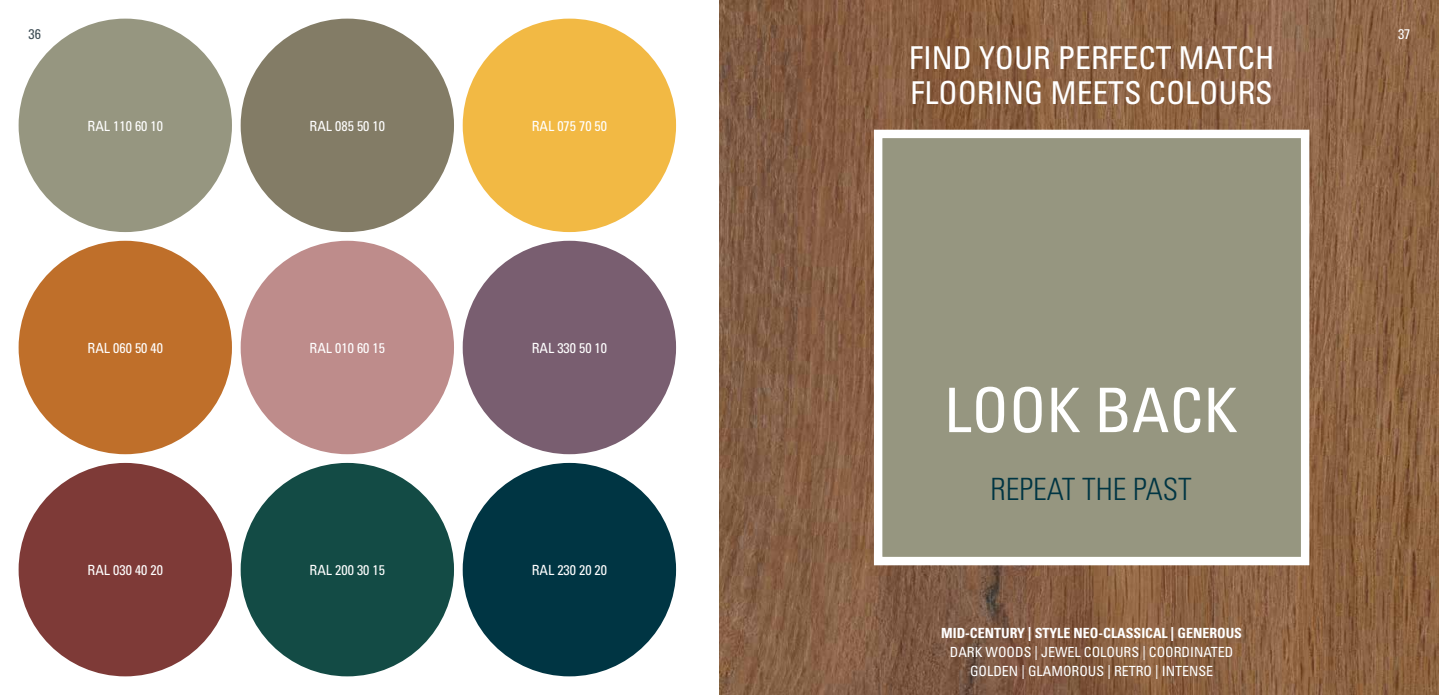
<style>
.page{position:relative;width:1439px;height:695px;background:#fff}
.page>*{position:absolute;margin:0;border:0;box-sizing:border-box;transform-origin:0 0}
.t1{font:condensed 61.43px "Univers LTCYR 57";color:#fff}
.t2{font:condensed 31.5px/35px "Univers LTCYR 57";color:#fff}
.t3{font:30.62px "Univers LTCYR 47 Light Cond";color:#003543}
.t4{font:condensed 14px/19.2px "Univers LTCYR 57";color:#fff;text-align:center}
.t5{font:14px "Univers LTCYR 67 Bold Cond";color:#fff}
.t6{font:condensed 14px "Univers LTCYR 57";color:#3f4e55}
</style>
<div class="page">
<img style="left:719px;top:0;width:720px;height:694px">
<div style="left:874px;top:130px;width:435px;height:435px;background:#969680;border:8px solid #fff"></div>
<div style="left:241px;top:241px;width:213px;height:213px;background:#be8c8b;border-radius:50%"></div>
<div style="left:241px;top:19px;width:213px;height:213px;background:#837c66;border-radius:50%"></div>
<div style="left:241px;top:463px;width:213px;height:213px;background:#134b45;border-radius:50%"></div>
<div style="left:19px;top:19px;width:213px;height:213px;background:#969680;border-radius:50%"></div>
<div style="left:19px;top:241px;width:213px;height:213px;background:#bf6f2a;border-radius:50%"></div>
<div style="left:19px;top:463px;width:213px;height:213px;background:#7e3a37;border-radius:50%"></div>
<div style="left:463px;top:19px;width:213px;height:213px;background:#f2b944;border-radius:50%"></div>
<div style="left:463px;top:241px;width:213px;height:213px;background:#795e70;border-radius:50%"></div>
<div style="left:463px;top:463px;width:213px;height:213px;background:#003543;border-radius:50%"></div>
<p class="t6" style="left:29px;top:25px;width:14px">36</p>
<p class="t4" style="left:1398px;top:24px;width:14px">37</p>
<h2 class="t2" style="left:909px;top:40px;width:367px">FIND YOUR PERFECT MATCH<br>FLOORING MEETS COLOURS</h2>
<p class="t4" style="left:88px;top:116px;width:77px">RAL 110 60 10</p>
<p class="t4" style="left:310px;top:116px;width:77px">RAL 085 50 10</p>
<p class="t4" style="left:532px;top:116px;width:77px">RAL 075 70 50</p>
<p class="t4" style="left:88px;top:338px;width:77px">RAL 060 50 40</p>
<p class="t4" style="left:310px;top:338px;width:77px">RAL 010 60 15</p>
<p class="t4" style="left:532px;top:338px;width:77px">RAL 330 50 10</p>
<h1 class="t1" style="left:944px;top:371px;width:295px">LOOK BACK</h1>
<h3 class="t3" style="left:990px;top:468px;width:203px">REPEAT THE PAST</h3>
<p class="t4" style="left:88px;top:560px;width:77px">RAL 030 40 20</p>
<p class="t4" style="left:310px;top:560px;width:77px">RAL 200 30 15</p>
<p class="t4" style="left:532px;top:560px;width:77px">RAL 230 20 20</p>
<p class="t5" style="left:941px;top:624px;width:302px">MID-CENTURY | STYLE NEO-CLASSICAL | GENEROUS</p>
<p class="t4" style="left:950px;top:642px;width:285px">DARK WOODS | JEWEL COLOURS | COORDINATED<br>GOLDEN | GLAMOROUS | RETRO | INTENSE</p>
</div>
